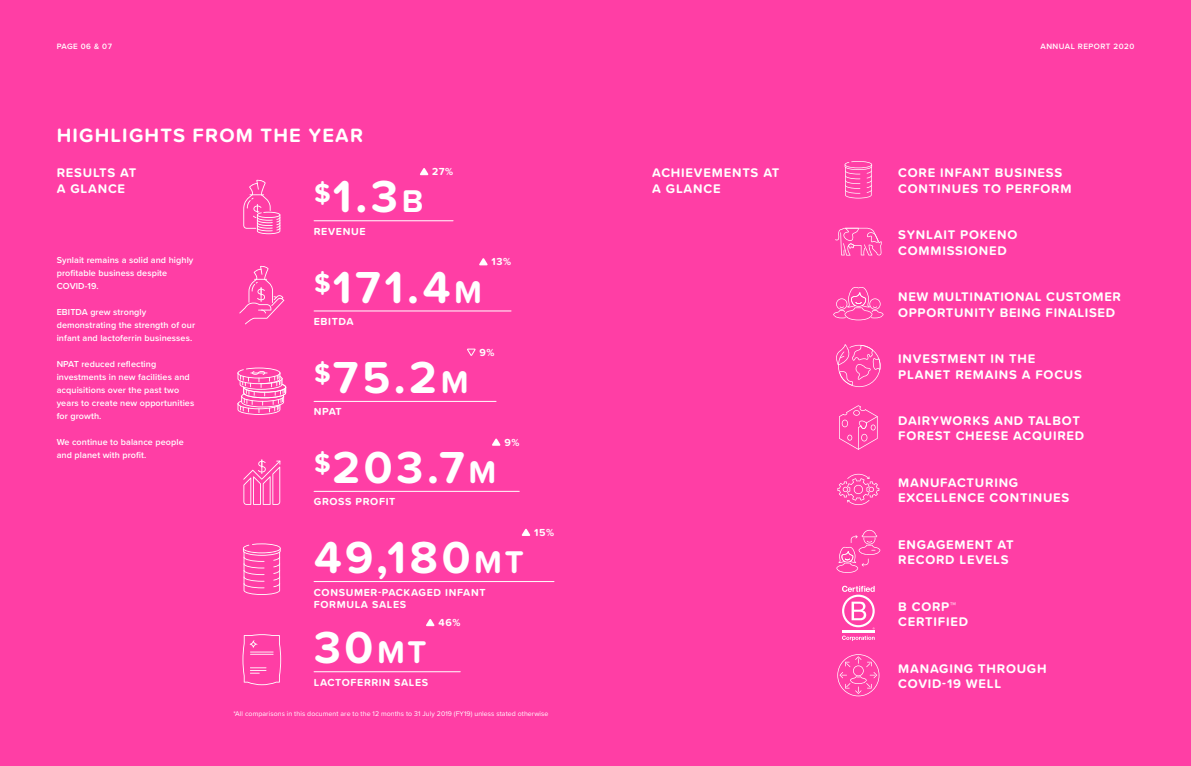
<style>
.page{position:relative;width:1191px;height:766px;background:#fff}
.page>*{position:absolute;margin:0;border:0;box-sizing:border-box;transform-origin:0 0}
.t1{font:700 46.4px "Proxima Soft";letter-spacing:.08em;color:#fff}
.t2{font:700 20px "Proxima Soft";letter-spacing:.06em;color:#fff}
.t3{font:700 13px/15.6px "Proxima Soft";letter-spacing:.06em;color:#fff}
.t4{font:700 10.6px/12.7px "Proxima Soft";letter-spacing:.06em;color:#fff}
.t5{font:600 9px/13px "Proxima Nova";letter-spacing:.01em;color:#fff}
.t6{font:600 8px "Proxima Nova";letter-spacing:.06em;color:#fff}
.t7{font:7px "Proxima Nova";letter-spacing:.01em;color:#fff}
.s1{font-size:32.6px}
</style>
<div class="page">
<div style="left:0;top:0;width:1191px;height:765px;background:#ff3ea5"></div>
<svg style="left:420px;top:168px;width:8px;height:7px"></svg>
<hr style="left:314px;top:220px;width:139px;height:1px;background:#fff">
<svg style="left:243px;top:179px;width:37px;height:55px"></svg>
<svg style="left:467px;top:348px;width:9px;height:8px"></svg>
<hr style="left:314px;top:401px;width:182px;height:1px;background:#fff">
<svg style="left:237px;top:367px;width:49px;height:48px"></svg>
<svg style="left:521px;top:528px;width:9px;height:8px"></svg>
<hr style="left:314px;top:581px;width:240px;height:1px;background:#fff">
<svg style="left:243px;top:543px;width:38px;height:52px"></svg>
<svg style="left:479px;top:258px;width:9px;height:7px"></svg>
<hr style="left:314px;top:310px;width:197px;height:1px;background:#fff">
<svg style="left:239px;top:265px;width:45px;height:59px"></svg>
<svg style="left:492px;top:438px;width:8px;height:7px"></svg>
<hr style="left:314px;top:491px;width:205px;height:1px;background:#fff">
<svg style="left:243px;top:459px;width:37px;height:45px"></svg>
<svg style="left:426px;top:619px;width:9px;height:7px"></svg>
<hr style="left:314px;top:671px;width:146px;height:1px;background:#fff">
<svg style="left:242px;top:634px;width:39px;height:51px"></svg>
<svg style="left:844px;top:161px;width:28px;height:37px"></svg>
<svg style="left:835px;top:228px;width:46px;height:27px"></svg>
<svg style="left:833px;top:287px;width:50px;height:33px"></svg>
<svg style="left:839px;top:405px;width:38px;height:44px"></svg>
<hr style="left:842px;top:630px;width:32px;height:2px;background:#fff">
<svg style="left:842px;top:585px;width:32px;height:44px"></svg>
<svg style="left:842px;top:635px;width:32px;height:5px"></svg>
<svg style="left:837px;top:654px;width:42px;height:42px"></svg>
<svg style="left:836px;top:529px;width:44px;height:43px"></svg>
<svg style="left:836px;top:344px;width:45px;height:43px"></svg>
<svg style="left:837px;top:473px;width:42px;height:32px"></svg>
<p class="t6" style="left:57px;top:40px;width:57px">PAGE 06 &amp; 07</p>
<p class="t6" style="left:1040px;top:40px;width:95px">ANNUAL REPORT 2020</p>
<h2 class="t2" style="left:57px;top:120px;width:308px">HIGHLIGHTS FROM THE YEAR</h2>
<p class="t3" style="left:57px;top:164px;width:81px">RESULTS AT<br>A GLANCE</p>
<h1 class="t1" style="left:314px;top:162px;width:111px"><sup>$</sup>1.3<span class="s1">B</span></h1>
<p class="t4" style="left:314px;top:224px;width:53px">REVENUE</p>
<p class="t4" style="left:432px;top:165px;width:22px">27%</p>
<p class="t5" style="left:57px;top:253px;width:138px">Synlait remains a solid and highly profitable business despite<br>COVID-19.</p>
<p class="t5" style="left:57px;top:305px;width:140px">EBITDA grew strongly demonstrating the strength of our infant and lactoferrin businesses.</p>
<p class="t5" style="left:57px;top:357px;width:139px">NPAT reduced reflecting investments in new facilities and acquisitions over the past two years to create new opportunities for growth.</p>
<p class="t5" style="left:57px;top:435px;width:128px">We continue to balance people and planet with profit.</p>
<h1 class="t1" style="left:314px;top:252px;width:169px"><sup>$</sup>171.4<span class="s1">M</span></h1>
<p class="t4" style="left:314px;top:314px;width:41px">EBITDA</p>
<p class="t4" style="left:491px;top:255px;width:21px">13%</p>
<h1 class="t1" style="left:314px;top:342px;width:156px"><sup>$</sup>75.2<span class="s1">M</span></h1>
<p class="t4" style="left:314px;top:405px;width:29px">NPAT</p>
<p class="t4" style="left:479px;top:345px;width:17px">9%</p>
<h1 class="t1" style="left:314px;top:432px;width:184px"><sup>$</sup>203.7<span class="s1">M</span></h1>
<p class="t4" style="left:314px;top:495px;width:83px">GROSS PROFIT</p>
<p class="t4" style="left:504px;top:435px;width:17px">9%</p>
<h1 class="t1" style="left:314px;top:522px;width:211px">49,180<span class="s1">MT</span></h1>
<p class="t4" style="left:314px;top:585px;width:173px">CONSUMER-PACKAGED INFANT<br>FORMULA SALES</p>
<h1 class="t1" style="left:314px;top:612px;width:114px">30<span class="s1">MT</span></h1>
<p class="t4" style="left:314px;top:675px;width:116px">LACTOFERRIN SALES</p>
<p class="t4" style="left:438px;top:615px;width:24px">46%</p>
<p class="t4" style="left:534px;top:525px;width:22px">15%</p>
<p class="t7" style="left:233px;top:707px;width:316px">*All comparisons in this document are to the 12 months to 31 July 2019 (FY19) unless stated otherwise</p>
<p class="t3" style="left:652px;top:164px;width:129px">ACHIEVEMENTS AT<br>A GLANCE</p>
<p class="t3" style="left:898px;top:164px;width:175px">CORE INFANT BUSINESS<br>CONTINUES TO PERFORM</p>
<p class="t3" style="left:898px;top:226px;width:121px">SYNLAIT POKENO<br>COMMISSIONED</p>
<p class="t3" style="left:898px;top:288px;width:224px">NEW MULTINATIONAL CUSTOMER<br>OPPORTUNITY BEING FINALISED</p>
<p class="t3" style="left:898px;top:350px;width:185px">INVESTMENT IN THE<br>PLANET REMAINS A FOCUS</p>
<p class="t3" style="left:898px;top:412px;width:187px">DAIRYWORKS AND TALBOT<br>FOREST CHEESE ACQUIRED</p>
<p class="t3" style="left:898px;top:474px;width:173px">MANUFACTURING<br>EXCELLENCE CONTINUES</p>
<p class="t3" style="left:898px;top:536px;width:117px">ENGAGEMENT AT<br>RECORD LEVELS</p>
<p class="t3" style="left:898px;top:598px;width:71px">B CORP™<br>CERTIFIED</p>
<p class="t3" style="left:898px;top:659px;width:150px">MANAGING THROUGH<br>COVID-19 WELL</p>
</div>
